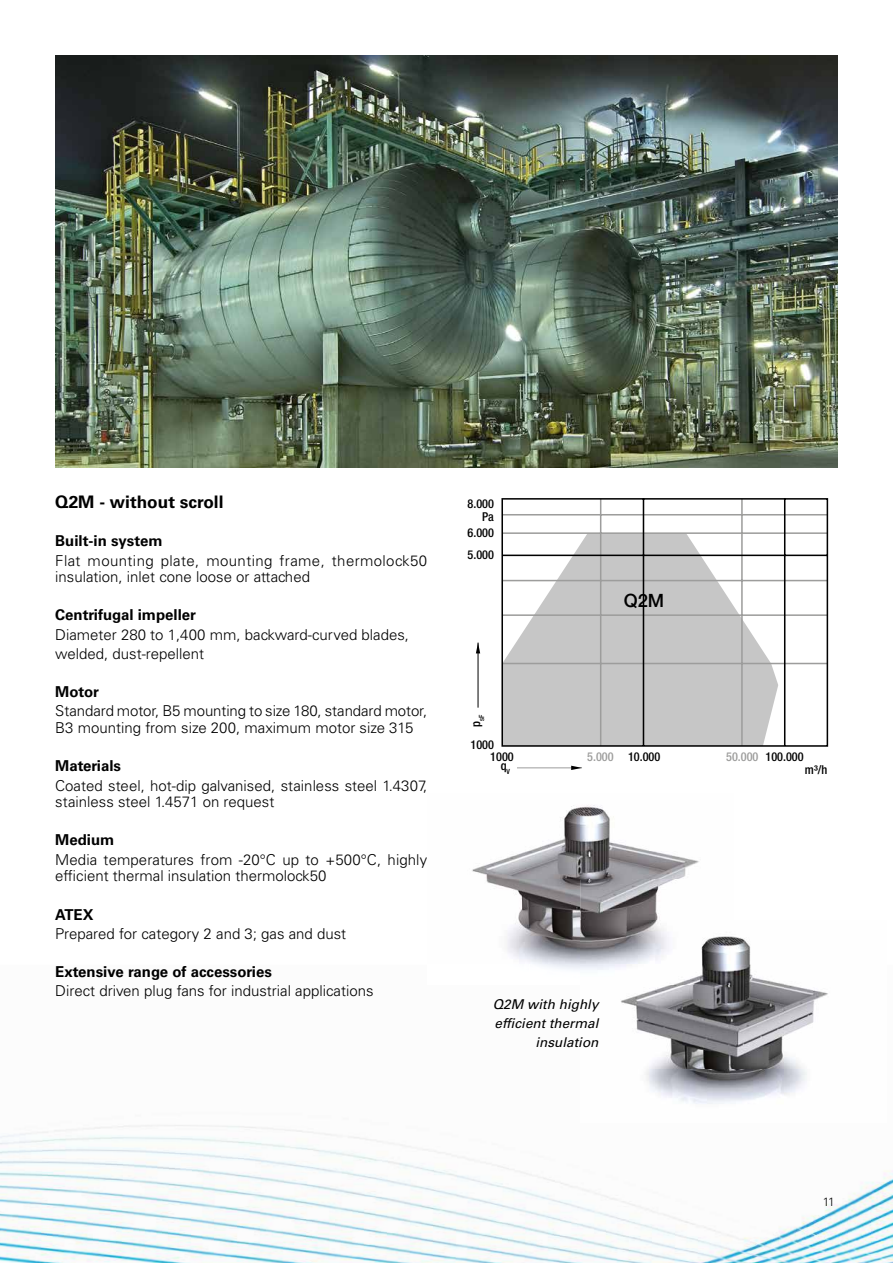
<style>
.page{position:relative;width:893px;height:1263px;background:#fff}
.page>*{position:absolute;margin:0;border:0;box-sizing:border-box;transform-origin:0 0}
.t1{font:500 18.3px "Helvetica Neue";color:#000}
.t2{font:700 17.25px "Univers LT Std";color:#000}
.t3{font:300 15px/16.5px "Univers LT Std";color:#000}
.t4{font:700 15px "Univers LT Std";color:#000}
.t5{font:300 15px/16.5px "Univers LT Std";letter-spacing:.025em;color:#000}
.t6{font:italic 13.5px/19.2px "Univers LT Std";color:#000;text-align:right}
.t7{font:500 condensed 12.3px/22.4px "Helvetica Neue";color:#000}
.t8{font:300 12px "Univers LT Std";color:#000}
.t9{font:500 condensed 7.2px "Helvetica Neue";color:#000}
.s1{color:#9d9d9c}
</style>
<div class="page">
<img style="left:0;top:1125px;width:893px;height:138px">
<img style="left:472px;top:805px;width:227px;height:74px">
<img style="left:486px;top:879px;width:94px;height:91px">
<img style="left:580px;top:879px;width:95px;height:41px">
<img style="left:580px;top:920px;width:171px;height:45px">
<img style="left:621px;top:985px;width:61px;height:85px">
<img style="left:682px;top:965px;width:146px;height:105px">
<img style="left:645px;top:1070px;width:162px;height:34px">
<img style="left:580px;top:965px;width:153px;height:20px">
<img style="left:55px;top:55px;width:783px;height:412px">
<svg style="left:501px;top:498px;width:327px;height:249px"></svg>
<hr style="left:517px;top:767px;width:65px;height:1px;background:#9d9d9c">
<svg style="left:571px;top:766px;width:11px;height:4px"></svg>
<svg style="left:476px;top:643px;width:4px;height:10px"></svg>
<hr style="left:478px;top:643px;width:1px;height:65px;background:#000">
<p class="t2" style="left:55px;top:491px;width:170px">Q2M - without scroll</p>
<p class="t4" style="left:55px;top:532px;width:109px">Built-in system</p>
<p class="t5" style="left:55px;top:552px;width:373px">Flat mounting plate, mounting frame, thermolock50 insulation, inlet cone loose or attached</p>
<p class="t4" style="left:55px;top:606px;width:142px">Centrifugal impeller</p>
<p class="t3" style="left:55px;top:625px;width:355px;line-height:19.2px">Diameter 280 to 1,400 mm, backward-curved blades, welded, dust-repellent</p>
<p class="t4" style="left:55px;top:683px;width:45px">Motor</p>
<p class="t3" style="left:55px;top:703px;width:373px">Standard motor, B5 mounting to size 180, standard motor,<br>B3 mounting from size 200, maximum motor size 315</p>
<p class="t4" style="left:55px;top:757px;width:67px">Materials</p>
<p class="t3" style="left:55px;top:777px;width:374px">Coated steel, hot-dip galvanised, stainless steel 1.4307, stainless steel 1.4571 on request</p>
<p class="t4" style="left:55px;top:831px;width:61px">Medium</p>
<p class="t3" style="left:55px;top:851px;width:373px">Media temperatures from -20°C up to +500°C, highly efficient thermal insulation thermolock50</p>
<p class="t4" style="left:55px;top:905px;width:40px">ATEX</p>
<p class="t3" style="left:55px;top:925px;width:292px">Prepared for category 2 and 3; gas and dust</p>
<p class="t4" style="left:55px;top:963px;width:218px">Extensive range of accessories</p>
<p class="t3" style="left:55px;top:983px;width:320px">Direct driven plug fans for industrial applications</p>
<p class="t7" style="left:468px;top:492px;width:28px">8.000</p>
<p class="t7" style="left:482px;top:505px;width:13px">Pa</p>
<p class="t7" style="left:468px;top:521px;width:28px">6.000<br>5.000</p>
<p class="t9" style="left:477px;top:727px;width:14px;rotate:-90deg"><sup>p</sup>sF</p>
<p class="t7" style="left:470px;top:733px;width:25px">1000</p>
<p class="t1" style="left:624px;top:590px;width:42px">Q2M</p>
<p class="t7" style="left:490px;top:745px;width:25px">1000</p>
<p class="t7" style="left:587px;top:745px;width:75px"><span class="s1">5.000</span> 10.000</p>
<p class="t7" style="left:726px;top:745px;width:79px"><span class="s1">50.000</span> 100.000</p>
<p class="t7" style="left:501px;top:754px;width:11px">q<sub>V</sub></p>
<p class="t6" style="left:493px;top:995px;width:107px">Q2M with highly efficient thermal insulation</p>
<p class="t7" style="left:805px;top:758px;width:24px">m³/h</p>
<p class="t8" style="left:823px;top:1194px;width:13px">11</p>
</div>
